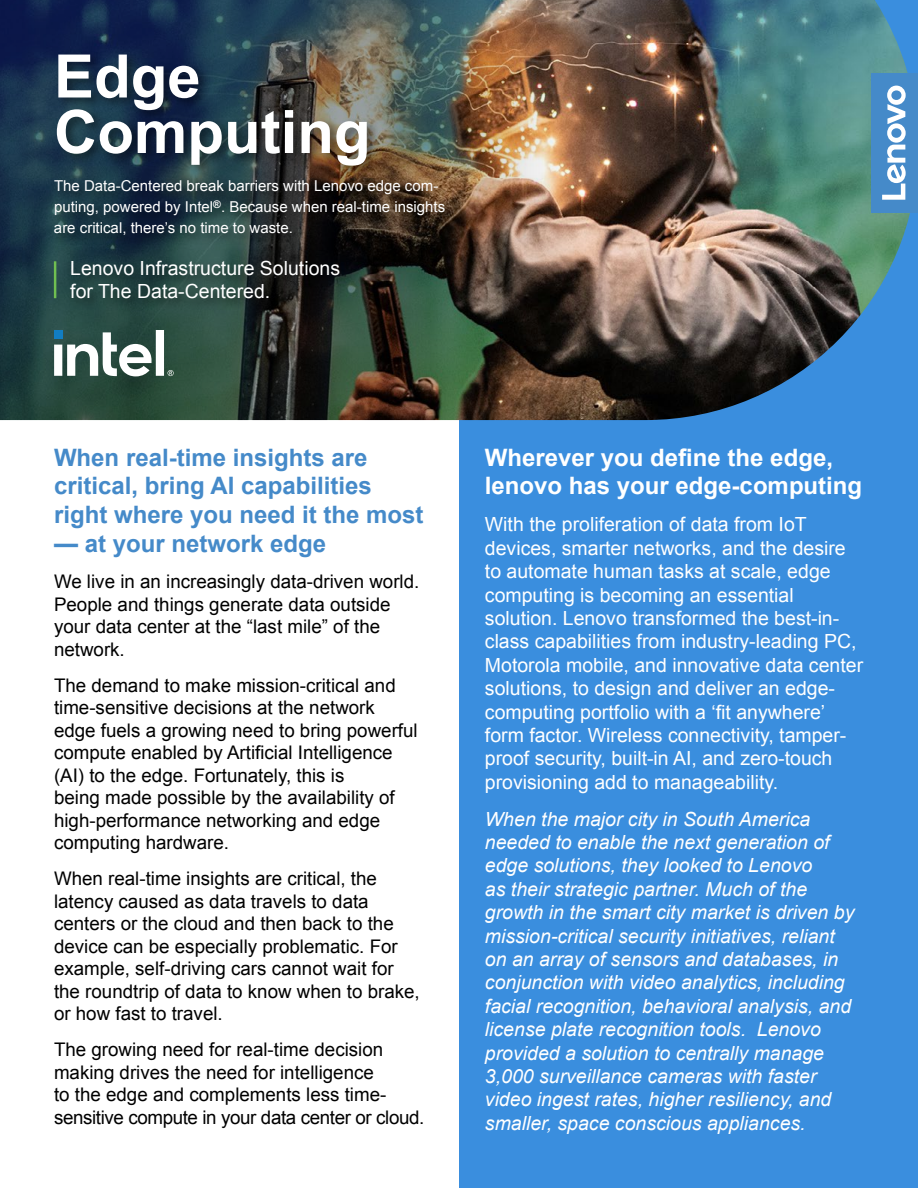
<style>
.page{position:relative;width:918px;height:1188px;background:#fff}
.page>*{position:absolute;margin:0;border:0;box-sizing:border-box;transform-origin:0 0}
.t1{font:700 60px/55.5px "Arial";color:#fff}
.t2{font:700 24px/28.8px "Arial";color:#458ac9}
.t3{font:700 24px/28.8px "Arial";color:#fff}
.t4{font:italic 19.5px/23.4px "Arial";color:#fff}
.t5{font:19.5px/23.4px "Arial";color:#fff}
.t6{font:18.75px/22.5px "Arial";color:#000}
.t7{font:15px/21px "Arial";color:#fff}
</style>
<div class="page">
<div style="left:459px;top:0;width:459px;height:1188px;background:#3a8ede"></div>
<img style="left:638px;top:0;width:272px;height:420px">
<div style="left:872px;top:73px;width:46px;height:140px;background:#458ac9"></div>
<svg style="left:882px;top:86px;width:24px;height:114px"></svg>
<img style="left:0;top:0;width:638px;height:420px">
<div style="left:54px;top:50px;width:326px;height:129px;background:#000;opacity:.45"></div>
<div style="left:51px;top:176px;width:406px;height:135px;background:#000;opacity:.45"></div>
<hr style="left:54px;top:261px;width:2px;height:37px;background:#70bf51">
<svg style="left:54px;top:330px;width:120px;height:46px"></svg>
<h1 class="t1" style="left:54px;top:51px;width:318px">Edge<br>Computing</h1>
<p class="t7" style="left:54px;top:175px;width:393px">The Data-Centered break barriers with Lenovo edge com&shy;puting, powered by Intel<sup>®</sup>. Because when real-time insights are critical, there’s no time to waste.</p>
<p class="t5" style="left:70px;top:257px;width:271px;line-height:22.5px">Lenovo Infrastructure Solutions for The Data-Centered.</p>
<p class="t2" style="left:54px;top:444px;width:371px">When real-time insights are critical, bring AI capabilities right where you need it the most</p>
<p class="t2" style="left:54px;top:530px;width:274px">— at your network edge</p>
<p class="t6" style="left:54px;top:570px;width:367px">We live in an increasingly data-driven world.<br>People and things generate data outside your data center at the “last mile” of the network.</p>
<p class="t6" style="left:54px;top:674px;width:365px">The demand to make mission-critical and time-sensitive decisions at the network edge fuels a growing need to bring powerful compute enabled by Artificial Intelligence (AI) to the edge. Fortunately, this is<br>being made possible by the availability of high-performance networking and edge computing hardware.</p>
<p class="t6" style="left:54px;top:867px;width:367px">When real-time insights are critical, the latency caused as data travels to data centers or the cloud and then back to the device can be especially problematic. For example, self-driving cars cannot wait for the roundtrip of data to know when to brake, or how fast to travel.</p>
<p class="t6" style="left:54px;top:1038px;width:372px">The growing need for real-time decision making drives the need for intelligence<br>to the edge and complements less time&shy;sensitive compute in your data center or cloud.</p>
<p class="t3" style="left:485px;top:444px;width:379px">Wherever you define the edge, lenovo has your edge-computing</p>
<p class="t5" style="left:485px;top:513px;width:380px">With the proliferation of data from IoT devices, smarter networks, and the desire to automate human tasks at scale, edge computing is becoming an essential solution. Lenovo transformed the best-in&shy;class capabilities from industry-leading PC, Motorola mobile, and innovative data center solutions, to design and deliver an edge&shy;computing portfolio with a ‘fit anywhere’ form factor. Wireless connectivity, tamper&shy;proof security, built-in AI, and zero-touch provisioning add to manageability.</p>
<p class="t4" style="left:485px;top:807px;width:371px">When the major city in South America needed to enable the next generation of edge solutions, they looked to Lenovo<br>as their strategic partner. Much of the growth in the smart city market is driven by mission-critical security initiatives, reliant on an array of sensors and databases, in conjunction with video analytics, including facial recognition, behavioral analysis, and license plate recognition tools. Lenovo provided a solution to centrally manage 3,000 surveillance cameras with faster video ingest rates, higher resiliency, and smaller, space conscious appliances.</p>
</div>
